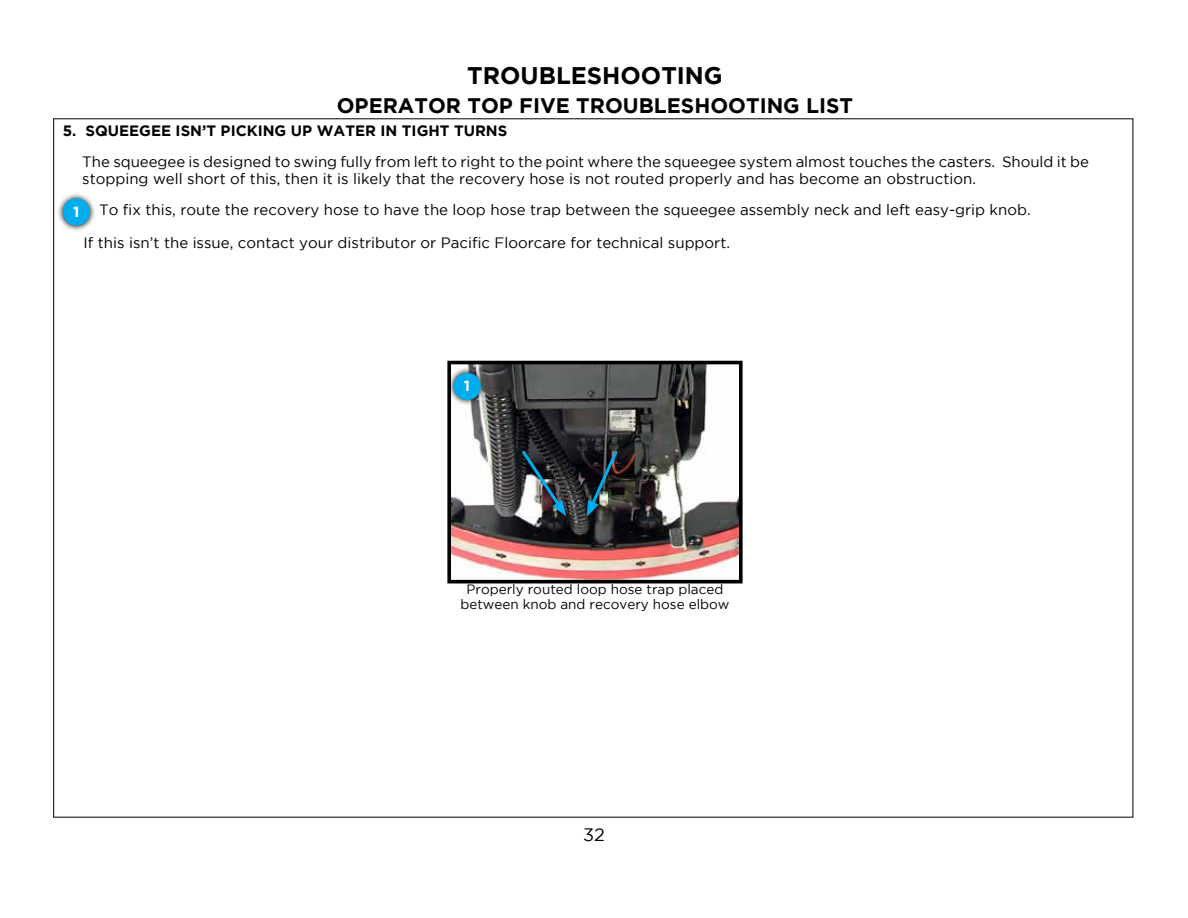
<style>
.page{position:relative;width:1188px;height:918px;background:#fff}
.page>*{position:absolute;margin:0;border:0;box-sizing:border-box;transform-origin:0 0}
.t1{font:700 24px "Gotham";color:#000}
.t2{font:700 21px "Gotham";color:#000}
.t3{font:18px "Gotham";color:#000}
.t4{font:15px/16.5px "Gotham";color:#000}
.t5{font:700 15px "Gotham";color:#000}
.t6{font:700 14.85px "Gotham";color:#fff}
.t7{font:13.5px/15px "Gotham";color:#000;text-align:center}
</style>
<div class="page">
<img style="left:452px;top:366px;width:286px;height:212px">
<div style="left:447px;top:361px;width:296px;height:222px;border:4px solid #000"></div>
<svg style="left:519px;top:447px;width:47px;height:69px"></svg>
<svg style="left:587px;top:447px;width:33px;height:70px;background:#28383f"></svg>
<svg style="left:447px;top:366px;width:40px;height:40px"></svg>
<div style="left:454px;top:373px;width:27px;height:27px;background:#00aeef;border-radius:50%"></div>
<svg style="left:58px;top:194px;width:37px;height:37px"></svg>
<div style="left:63px;top:198px;width:27px;height:27px;background:#00aeef;border-radius:50%"></div>
<h1 class="t1" style="left:467px;top:61px;width:257px">TROUBLESHOOTING</h1>
<h2 class="t2" style="left:337px;top:93px;width:518px">OPERATOR TOP FIVE TROUBLESHOOTING LIST</h2>
<p class="t5" style="left:63px;top:122px;width:446px">5. SQUEEGEE ISN’T PICKING UP WATER IN TIGHT TURNS</p>
<p class="t4" style="left:82px;top:153px;width:1008px">The squeegee is designed to swing fully from left to right to the point where the squeegee system almost touches the casters. Should it be stopping well short of this, then it is likely that the recovery hose is not routed properly and has become an obstruction.</p>
<p class="t4" style="left:84px;top:193px;width:949px;line-height:32.8px;text-indent:15px">To fix this, route the recovery hose to have the loop hose trap between the squeegee assembly neck and left easy-grip knob.<br>If this isn’t the issue, contact your distributor or Pacific Floorcare for technical support.</p>
<p class="t6" style="left:73px;top:203px;width:8px">1</p>
<p class="t6" style="left:464px;top:377px;width:8px">1</p>
<p class="t7" style="left:460px;top:582px;width:271px">Properly routed loop hose trap placed between knob and recovery hose elbow</p>
<p class="t3" style="left:583px;top:825px;width:23px">32</p>
</div>
